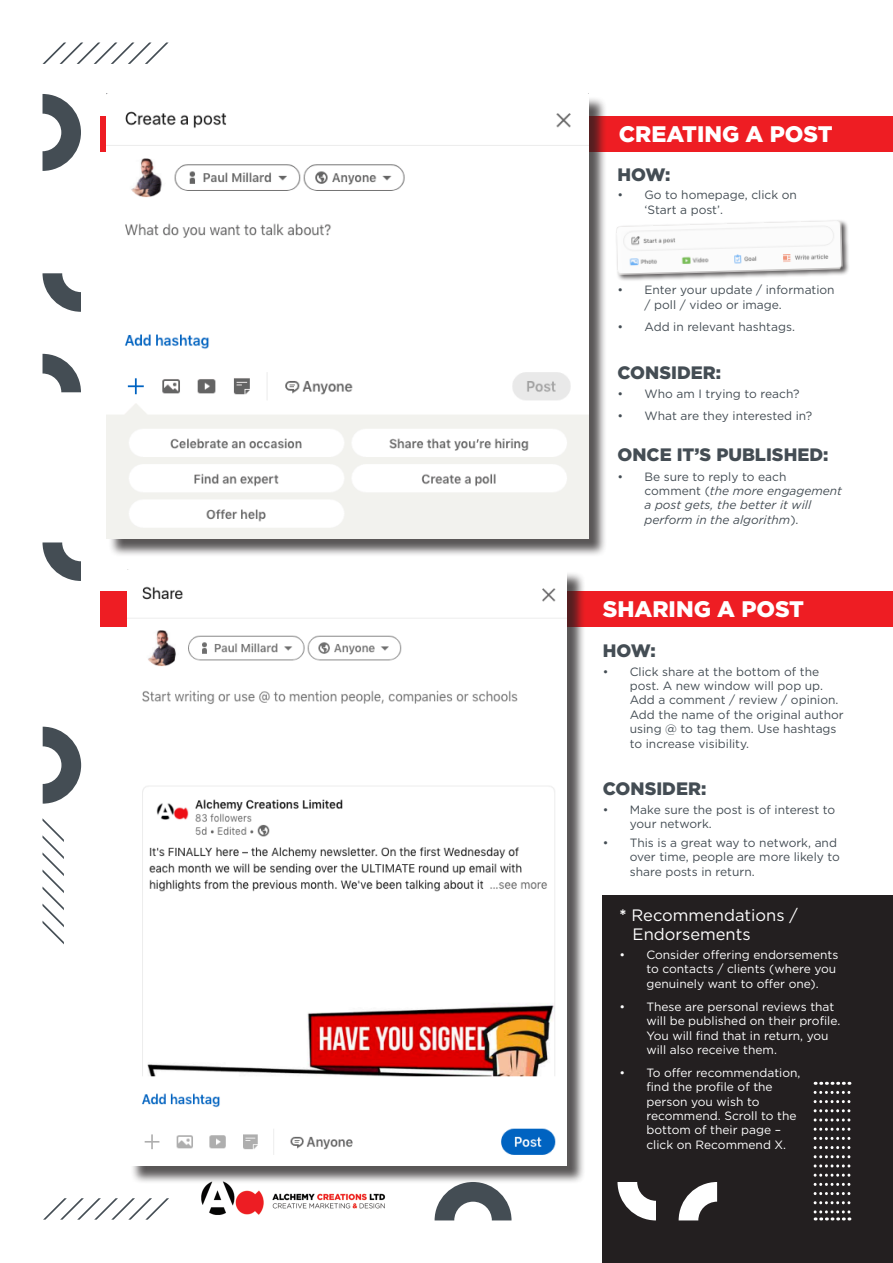
<style>
.page{position:relative;width:893px;height:1263px;background:#fff}
.page>*{position:absolute;margin:0;border:0;box-sizing:border-box;transform-origin:0 0}
.t1{font:900 22.5px "Gotham";color:#fff}
.t2{font:900 18px "Gotham";color:#444d54}
.t3{font:16.5px "Gotham";color:#fff}
.t4{font:12px/14.4px "Gotham";color:#444d54}
.t5{font:12px/14.4px "Gotham";color:#fff}
.t6{font:italic 12px/14.4px "Gotham";color:#444d54}
.s1{font-style:normal}
.s2{font-weight:700}
</style>
<div class="page">
<div style="left:603px;top:895px;width:290px;height:368px;background:#231f20"></div>
<svg style="left:43px;top:94px;width:38px;height:77px"></svg>
<svg style="left:435px;top:1184px;width:76px;height:36px"></svg>
<svg style="left:43px;top:273px;width:38px;height:39px"></svg>
<svg style="left:43px;top:354px;width:38px;height:38px"></svg>
<svg style="left:43px;top:542px;width:38px;height:39px"></svg>
<svg style="left:43px;top:727px;width:38px;height:77px"></svg>
<svg style="left:43px;top:43px;width:125px;height:21px"></svg>
<svg style="left:43px;top:819px;width:21px;height:125px"></svg>
<svg style="left:44px;top:1198px;width:125px;height:21px"></svg>
<svg style="left:815px;top:1082px;width:35px;height:3px"></svg>
<svg style="left:814px;top:1092px;width:36px;height:128px"></svg>
<svg style="left:617px;top:1182px;width:39px;height:38px"></svg>
<svg style="left:679px;top:1182px;width:38px;height:38px"></svg>
<img style="left:201px;top:1184px;width:185px;height:31px">
<div style="left:101px;top:116px;width:792px;height:35px;background:#ee1d23"></div>
<div style="left:101px;top:591px;width:792px;height:35px;background:#ee1d23"></div>
<div style="left:108px;top:96px;width:499px;height:461px;background:#231f20;opacity:.75"></div>
<img style="left:106px;top:96px;width:482px;height:443px">
<div style="left:130px;top:571px;width:456px;height:613px;background:#231f20;opacity:.75"></div>
<img style="left:128px;top:571px;width:439px;height:594px">
<div style="left:615px;top:219px;width:235px;height:63px;background:#231f20;opacity:.75"></div>
<img style="left:616px;top:221px;width:227px;height:54px">
<p class="t1" style="left:619px;top:121px;width:215px">CREATING A POST</p>
<p class="t2" style="left:617px;top:164px;width:55px">HOW:</p>
<p class="t4" style="left:644px;top:188px;width:154px;text-indent:-27px">• Go to homepage, click on ‘Start a post’.</p>
<p class="t4" style="left:644px;top:282px;width:192px;text-indent:-27px">• Enter your update / information / poll / video or image.</p>
<p class="t4" style="left:617px;top:320px;width:179px">• Add in relevant hashtags.</p>
<p class="t2" style="left:617px;top:362px;width:105px">CONSIDER:</p>
<p class="t4" style="left:617px;top:386px;width:183px">• Who am I trying to reach?</p>
<p class="t4" style="left:617px;top:409px;width:196px">• What are they interested in?</p>
<p class="t2" style="left:617px;top:444px;width:212px">ONCE IT’S PUBLISHED:</p>
<p class="t6" style="left:644px;top:469px;width:199px;text-indent:-27px"><span class="s1">• Be sure to reply to each comment (</span>the more engagement a post gets, the better it will perform in the algorithm<span class="s1">).</span></p>
<p class="t1" style="left:603px;top:596px;width:203px">SHARING A POST</p>
<p class="t2" style="left:603px;top:640px;width:55px">HOW:</p>
<p class="t4" style="left:630px;top:664px;width:215px;text-indent:-27px">• Click share at the bottom of the post. A new window will pop up.<br>Add a comment / review / opinion.<br>Add the name of the original author using @ to tag them. Use hashtags to increase visibility.</p>
<p class="t2" style="left:603px;top:778px;width:105px">CONSIDER:</p>
<p class="t4" style="left:630px;top:802px;width:207px;text-indent:-27px">• Make sure the post is of interest to your network.</p>
<p class="t4" style="left:630px;top:835px;width:212px;text-indent:-27px">• This is a great way to network, and over time, people are more likely to share posts in return.</p>
<p class="t3" style="left:619px;top:905px;width:180px"><span class="s2">*</span> Recommendations /</p>
<p class="t3" style="left:633px;top:925px;width:120px">Endorsements</p>
<p class="t5" style="left:646px;top:947px;width:193px;text-indent:-27px">• Consider offering endorsements to contacts / clients (where you genuinely want to offer one).</p>
<p class="t5" style="left:646px;top:999px;width:195px;text-indent:-27px">• These are personal reviews that will be published on their profile.<br>You will find that in return, you will also receive them.</p>
<p class="t5" style="left:646px;top:1065px;width:155px;text-indent:-27px">• To offer recommendation, find the profile of the person you wish to recommend. Scroll to the bottom of their page – click on Recommend X.</p>
</div>
